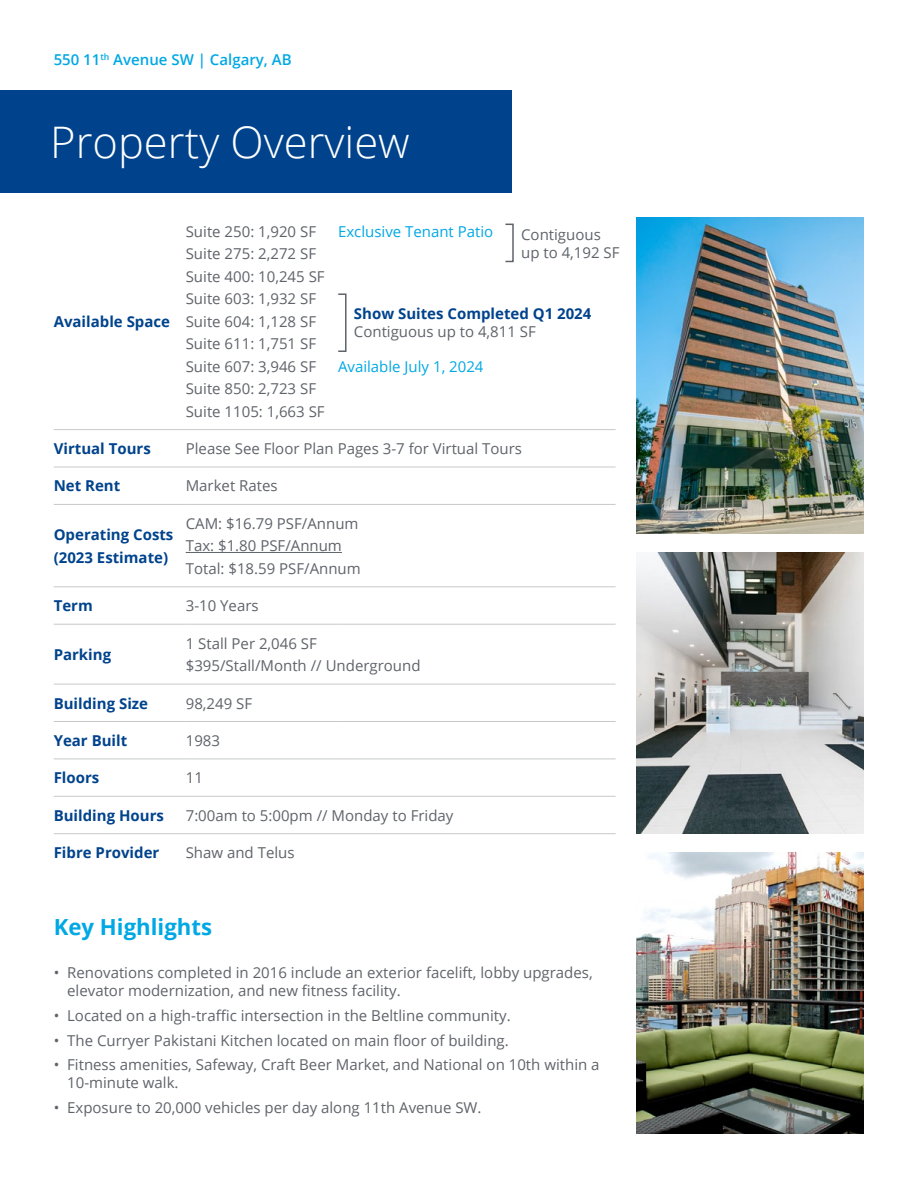
<style>
.page{position:relative;width:918px;height:1188px;background:#fff}
.page>*{position:absolute;margin:0;border:0;box-sizing:border-box;transform-origin:0 0}
.t1{font:300 43.5px "Open Sans";color:#fff}
.t2{font:700 22.2px "Open Sans";color:#00a8e4}
.t3{font:15px/22.5px "Open Sans";color:#5f636a}
.t4{font:700 15px/22.5px "Open Sans";color:#00438c}
.t5{font:15px "Open Sans";color:#00a8e4}
.t6{font:600 15px "Open Sans";color:#00a8e4}
</style>
<div class="page">
<img style="left:636px;top:217px;width:228px;height:317px">
<img style="left:636px;top:852px;width:228px;height:282px">
<img style="left:636px;top:552px;width:228px;height:282px">
<div style="left:0;top:90px;width:512px;height:103px;background:#00438c"></div>
<hr style="left:54px;top:467px;width:132px;height:1px;background:#c7c9c8">
<hr style="left:186px;top:467px;width:152px;height:1px;background:#c7c9c8">
<hr style="left:338px;top:467px;width:278px;height:1px;background:#c7c9c8">
<hr style="left:54px;top:504px;width:132px;height:1px;background:#c7c9c8">
<hr style="left:186px;top:504px;width:152px;height:1px;background:#c7c9c8">
<hr style="left:338px;top:504px;width:278px;height:1px;background:#c7c9c8">
<hr style="left:54px;top:586px;width:132px;height:1px;background:#c7c9c8">
<hr style="left:54px;top:624px;width:132px;height:1px;background:#c7c9c8">
<hr style="left:186px;top:586px;width:152px;height:1px;background:#c7c9c8">
<hr style="left:338px;top:586px;width:278px;height:1px;background:#c7c9c8">
<hr style="left:186px;top:624px;width:152px;height:1px;background:#c7c9c8">
<hr style="left:338px;top:624px;width:278px;height:1px;background:#c7c9c8">
<hr style="left:54px;top:429px;width:132px;height:1px;background:#c7c9c8">
<hr style="left:54px;top:684px;width:132px;height:1px;background:#c7c9c8">
<hr style="left:186px;top:429px;width:152px;height:1px;background:#c7c9c8">
<hr style="left:338px;top:429px;width:278px;height:1px;background:#c7c9c8">
<hr style="left:186px;top:684px;width:152px;height:1px;background:#c7c9c8">
<hr style="left:338px;top:684px;width:278px;height:1px;background:#c7c9c8">
<hr style="left:54px;top:721px;width:132px;height:1px;background:#c7c9c8">
<hr style="left:186px;top:721px;width:152px;height:1px;background:#c7c9c8">
<hr style="left:338px;top:721px;width:278px;height:1px;background:#c7c9c8">
<hr style="left:54px;top:759px;width:132px;height:1px;background:#c7c9c8">
<hr style="left:186px;top:759px;width:152px;height:1px;background:#c7c9c8">
<hr style="left:338px;top:759px;width:278px;height:1px;background:#c7c9c8">
<hr style="left:54px;top:796px;width:132px;height:1px;background:#c7c9c8">
<hr style="left:186px;top:796px;width:152px;height:1px;background:#c7c9c8">
<hr style="left:338px;top:796px;width:278px;height:1px;background:#c7c9c8">
<hr style="left:54px;top:833px;width:132px;height:1px;background:#c7c9c8">
<hr style="left:186px;top:833px;width:152px;height:1px;background:#c7c9c8">
<hr style="left:338px;top:833px;width:278px;height:1px;background:#c7c9c8">
<hr style="left:186px;top:552px;width:156px;height:1px;background:#5f636a">
<div style="left:337px;top:293px;width:10px;height:59px;border:2px solid #5f636a"></div>
<div style="left:505px;top:224px;width:9px;height:38px;border:2px solid #5f636a"></div>
<p class="t6" style="left:54px;top:50px;width:239px">550 11<sup>th</sup> Avenue SW | Calgary, AB</p>
<h1 class="t1" style="left:50px;top:112px;width:361px">Property Overview</h1>
<p class="t4" style="left:54px;top:310px;width:118px">Available Space</p>
<p class="t3" style="left:186px;top:220px;width:140px">Suite 250: 1,920 SF<br>Suite 275: 2,272 SF<br>Suite 400: 10,245 SF<br>Suite 603: 1,932 SF<br>Suite 604: 1,128 SF<br>Suite 611: 1,751 SF<br>Suite 607: 3,946 SF<br>Suite 850: 2,723 SF<br>Suite 1105: 1,663 SF</p>
<p class="t5" style="left:338px;top:221px;width:157px">Exclusive Tenant Patio</p>
<p class="t3" style="left:521px;top:225px;width:100px;line-height:18px">Contiguous up to 4,192 SF</p>
<p class="t4" style="left:354px;top:302px;width:239px">Show Suites Completed Q1 2024</p>
<p class="t3" style="left:354px;top:320px;width:184px">Contiguous up to 4,811 SF</p>
<p class="t5" style="left:338px;top:356px;width:147px">Available July 1, 2024</p>
<p class="t4" style="left:54px;top:437px;width:99px">Virtual Tours</p>
<p class="t3" style="left:186px;top:437px;width:338px">Please See Floor Plan Pages 3-7 for Virtual Tours</p>
<p class="t4" style="left:54px;top:474px;width:68px">Net Rent</p>
<p class="t3" style="left:186px;top:474px;width:93px">Market Rates</p>
<p class="t4" style="left:54px;top:523px;width:121px">Operating Costs (2023 Estimate)</p>
<p class="t3" style="left:186px;top:512px;width:177px">CAM: $16.79 PSF/Annum<br>Tax: $1.80 PSF/Annum<br>Total: $18.59 PSF/Annum</p>
<p class="t4" style="left:54px;top:594px;width:41px">Term</p>
<p class="t3" style="left:186px;top:594px;width:74px">3-10 Years</p>
<p class="t4" style="left:54px;top:643px;width:59px">Parking</p>
<p class="t3" style="left:186px;top:632px;width:236px">1 Stall Per 2,046 SF $395/Stall/Month // Underground</p>
<p class="t4" style="left:54px;top:691px;width:96px">Building Size</p>
<p class="t3" style="left:186px;top:691px;width:68px">98,249 SF</p>
<p class="t4" style="left:54px;top:729px;width:75px">Year Built</p>
<p class="t3" style="left:186px;top:729px;width:36px">1983</p>
<p class="t4" style="left:54px;top:766px;width:47px">Floors</p>
<p class="t3" style="left:186px;top:766px;width:19px">11</p>
<p class="t4" style="left:54px;top:804px;width:112px">Building Hours</p>
<p class="t3" style="left:186px;top:804px;width:269px">7:00am to 5:00pm // Monday to Friday</p>
<p class="t4" style="left:54px;top:841px;width:107px">Fibre Provider</p>
<p class="t3" style="left:186px;top:841px;width:110px">Shaw and Telus</p>
<h2 class="t2" style="left:54px;top:911px;width:160px">Key Highlights</h2>
<p class="t3" style="left:67px;top:963px;width:527px;line-height:18px;text-indent:-14px">• Renovations completed in 2016 include an exterior facelift, lobby upgrades, elevator modernization, and new fitness facility.</p>
<p class="t3" style="left:54px;top:1004px;width:459px">• Located on a high-traffic intersection in the Beltline community.</p>
<p class="t3" style="left:54px;top:1028px;width:457px">• The Curryer Pakistani Kitchen located on main floor of building.</p>
<p class="t3" style="left:67px;top:1055px;width:534px;line-height:18px;text-indent:-14px">• Fitness amenities, Safeway, Craft Beer Market, and National on 10th within a<br>10-minute walk.</p>
<p class="t3" style="left:54px;top:1096px;width:429px">• Exposure to 20,000 vehicles per day along 11th Avenue SW.</p>
</div>
